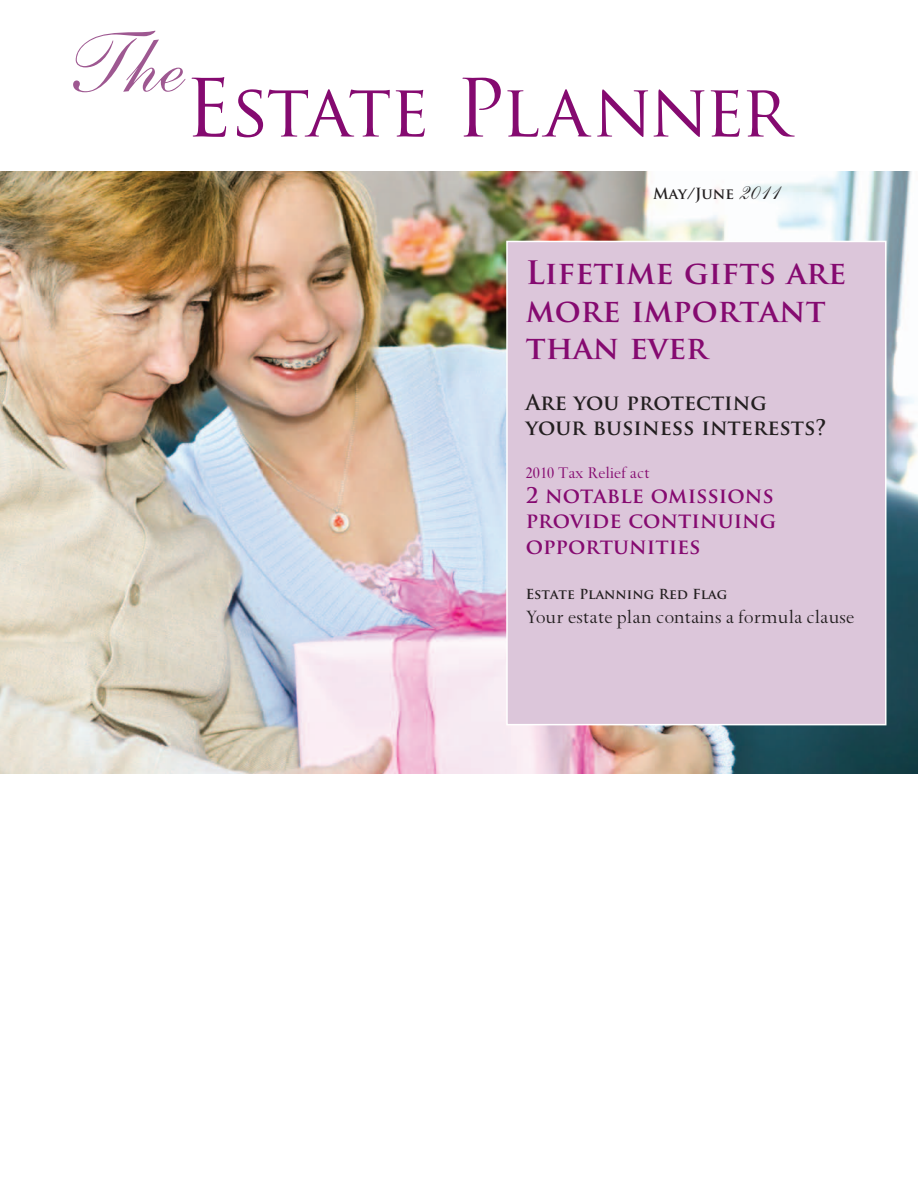
<style>
.page{position:relative;width:918px;height:1188px;background:#fff}
.page>*{position:absolute;margin:0;border:0;box-sizing:border-box;transform-origin:0 0}
.t1{font:86.7px "Shelley LT Std Script";color:#9e5891}
.t2{font:72px "Trajan Pro";letter-spacing:-.05em;color:#850a70}
.t3{font:700 31.5px/37.8px "Trajan Pro";color:#850a70}
.t4{font:700 21px/25.2px "Trajan Pro";color:#850a70}
.t5{font:700 21px/25.2px "Trajan Pro";color:#231f20}
.t6{font:21px "Spectrum MT Std";color:#231f20}
.t7{font:18px "Spectrum MT Std";color:#850a70}
.t8{font:700 15px "Trajan Pro";color:#231f20}
.t9{font:700 13.5px "Trajan Pro";color:#231f20}
.s1{font-size:78px}
.s2{font-family:"Shelley LT Std Script";font-weight:400;font-size:27px}
</style>
<div class="page">
<img style="left:0;top:171px;width:918px;height:603px">
<div style="left:507px;top:241px;width:379px;height:484px;background:#dcc6da"></div>
<div style="left:506px;top:241px;width:380px;height:484px;border:2px solid #fff"></div>
<h1 class="t1" style="left:73px;top:12px;width:112px">The</h1>
<h2 class="t2" style="left:184px;top:65px;width:606px"><span class="s1">E</span>state <span class="s1">P</span>lanner</h2>
<p class="t8" style="left:653px;top:185px;width:129px">May/June <span class="s2">2011</span></p>
<h3 class="t3" style="left:526px;top:254px;width:322px">Lifetime gifts are more important than ever</h3>
<p class="t5" style="left:526px;top:390px;width:302px">Are you protecting your business interests?</p>
<p class="t7" style="left:526px;top:463px;width:126px">2010 Tax Relief act</p>
<p class="t4" style="left:526px;top:483px;width:252px">2 notable omissions provide continuing opportunities</p>
<p class="t9" style="left:526px;top:585px;width:203px">Estate Planning Red Flag</p>
<p class="t6" style="left:526px;top:605px;width:330px">Your estate plan contains a formula clause</p>
</div>
